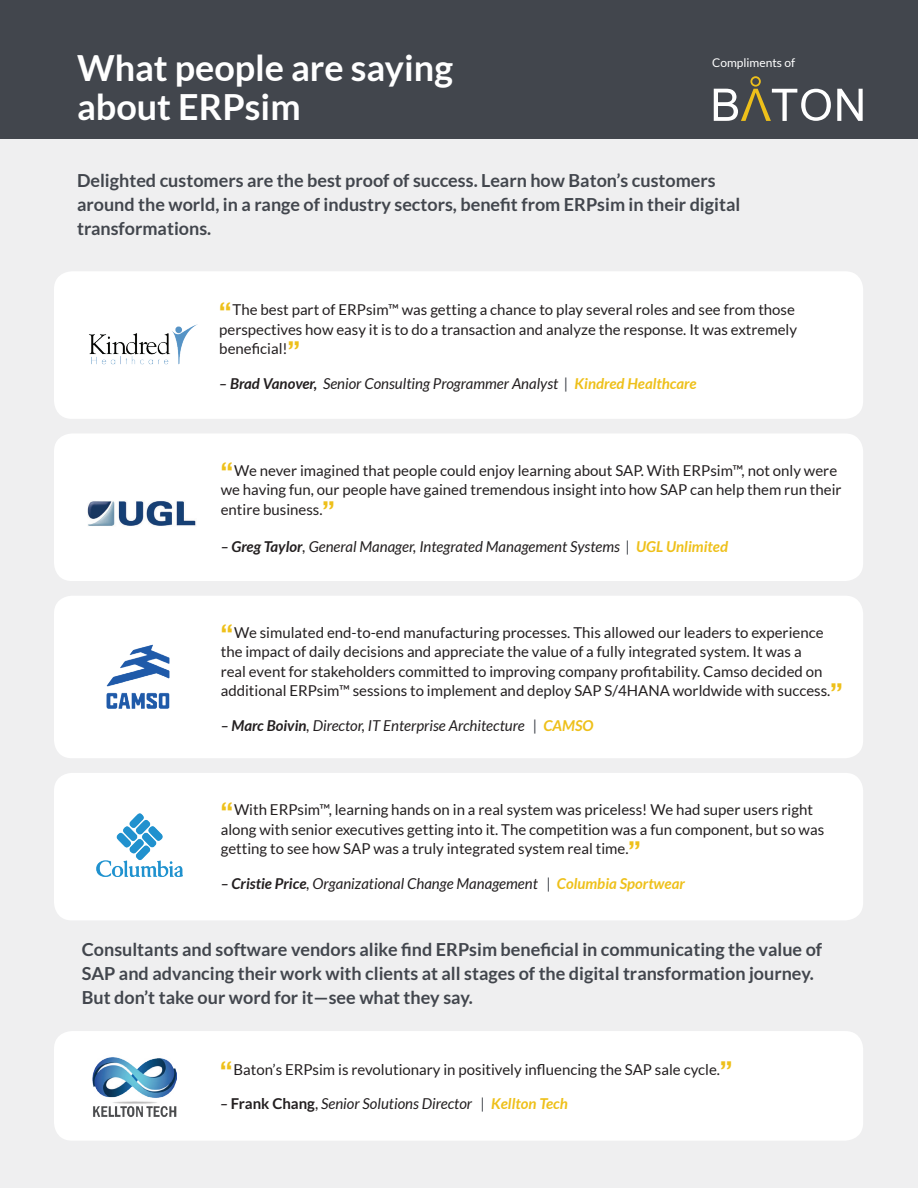
<style>
.page{position:relative;width:918px;height:1188px;background:#fff}
.page>*{position:absolute;margin:0;border:0;box-sizing:border-box;transform-origin:0 0}
.t1{font:700 36px/39px "Lato";color:#fff}
.t2{font:700 18px/24px "Lato";color:#42464d}
.t3{font:15px/19.5px "Lato";color:#231f20}
.t4{font:italic 15px "Lato";color:#231f20}
.t5{font:12px "Lato";color:#fff}
.s1{font-family:"Lucida Grande";font-weight:700;font-size:27px;color:#eec01a}
.s2{font-weight:700}
.s3{color:#42464d}
.s4{font-weight:700;color:#eec01a}
.s5{font-weight:700;font-style:normal}
.s6{font-style:normal}
</style>
<div class="page">
<div style="left:0;top:137px;width:918px;height:1051px;background:#efeff0"></div>
<div style="left:54px;top:271px;width:809px;height:148px;background:#fff;border-radius:18px"></div>
<div style="left:54px;top:1031px;width:809px;height:110px;background:#fff;border-radius:18px"></div>
<div style="left:54px;top:434px;width:809px;height:147px;background:#fff;border-radius:18px"></div>
<div style="left:54px;top:596px;width:809px;height:162px;background:#fff;border-radius:18px"></div>
<div style="left:54px;top:773px;width:809px;height:147px;background:#fff;border-radius:18px"></div>
<div style="left:0;top:0;width:918px;height:138px;background:#42464d"></div>
<svg style="left:837px;top:89px;width:26px;height:32px"></svg>
<svg style="left:714px;top:76px;width:117px;height:45px"></svg>
<img style="left:89px;top:324px;width:109px;height:41px">
<img style="left:88px;top:501px;width:108px;height:25px">
<img style="left:106px;top:645px;width:64px;height:63px">
<img style="left:96px;top:814px;width:87px;height:62px">
<img style="left:92px;top:1057px;width:84px;height:60px">
<h1 class="t1" style="left:77px;top:48px;width:377px">What people are saying about ERPsim</h1>
<p class="t5" style="left:712px;top:56px;width:85px">Compliments of</p>
<p class="t2" style="left:77px;top:169px;width:665px">Delighted customers are the best proof of success. Learn how Baton’s customers around the world, in a range of industry sectors, benefit from ERPsim in their digital transformations.</p>
<p class="t3" style="left:219px;top:300px;width:579px"><span class="s1">“</span>The best part of ERPsim™ was getting a chance to play several roles and see from those perspectives how easy it is to do a transaction and analyze the response. It was extremely beneficial!<span class="s1">”</span></p>
<p class="t4" style="left:219px;top:375px;width:479px"><span class="s2">– Brad Vanover,</span> Senior Consulting Programmer Analyst <span class="s3">|</span> <span class="s4">Kindred Healthcare</span></p>
<p class="t3" style="left:221px;top:460px;width:622px"><span class="s1">“</span>We never imagined that people could enjoy learning about SAP. With ERPsim™, not only were we having fun, our people have gained tremendous insight into how SAP can help them run their entire business.<span class="s1">”</span></p>
<p class="t4" style="left:221px;top:538px;width:509px"><span class="s2">– Greg Taylor</span>, General Manager, Integrated Management Systems <span class="s3">|</span> <span class="s4">UGL Unlimited</span></p>
<p class="t3" style="left:221px;top:623px;width:623px"><span class="s1">“</span>We simulated end-to-end manufacturing processes. This allowed our leaders to experience the impact of daily decisions and appreciate the value of a fully integrated system. It was a<br>real event for stakeholders committed to improving company profitability. Camso decided on additional ERPsim™ sessions to implement and deploy SAP S/4HANA worldwide with success.<span class="s1">”</span></p>
<p class="t4" style="left:221px;top:717px;width:374px"><span class="s2">– Marc Boivin</span>, Director, IT Enterprise Architecture <span class="s3">|</span> <span class="s4">CAMSO</span></p>
<p class="t3" style="left:221px;top:800px;width:605px"><span class="s1">“</span>With ERPsim™, learning hands on in a real system was priceless! We had super users right along with senior executives getting into it. The competition was a fun component, but so was getting to see how SAP was a truly integrated system real time.<span class="s1">”</span></p>
<p class="t4" style="left:221px;top:875px;width:466px"><span class="s2">– Cristie Price</span>, Organizational Change Management <span class="s3">|</span> <span class="s4">Columbia Sportwear</span></p>
<p class="t2" style="left:82px;top:937px;width:742px">Consultants and software vendors alike find ERPsim beneficial in communicating the value of<br>SAP and advancing their work with clients at all stages of the digital transformation journey.<br>But don’t take our word for it—see what they say.</p>
<p class="t3" style="left:220px;top:1059px;width:514px"><span class="s1">“</span>Baton’s ERPsim is revolutionary in positively influencing the SAP sale cycle.<span class="s1">”</span></p>
<p class="t4" style="left:220px;top:1095px;width:349px"><span class="s2">–</span> <span class="s5">Frank Chang</span><span class="s6">,</span> Senior Solutions Director <span class="s3">|</span> <span class="s4">Kellton Tech</span></p>
</div>
